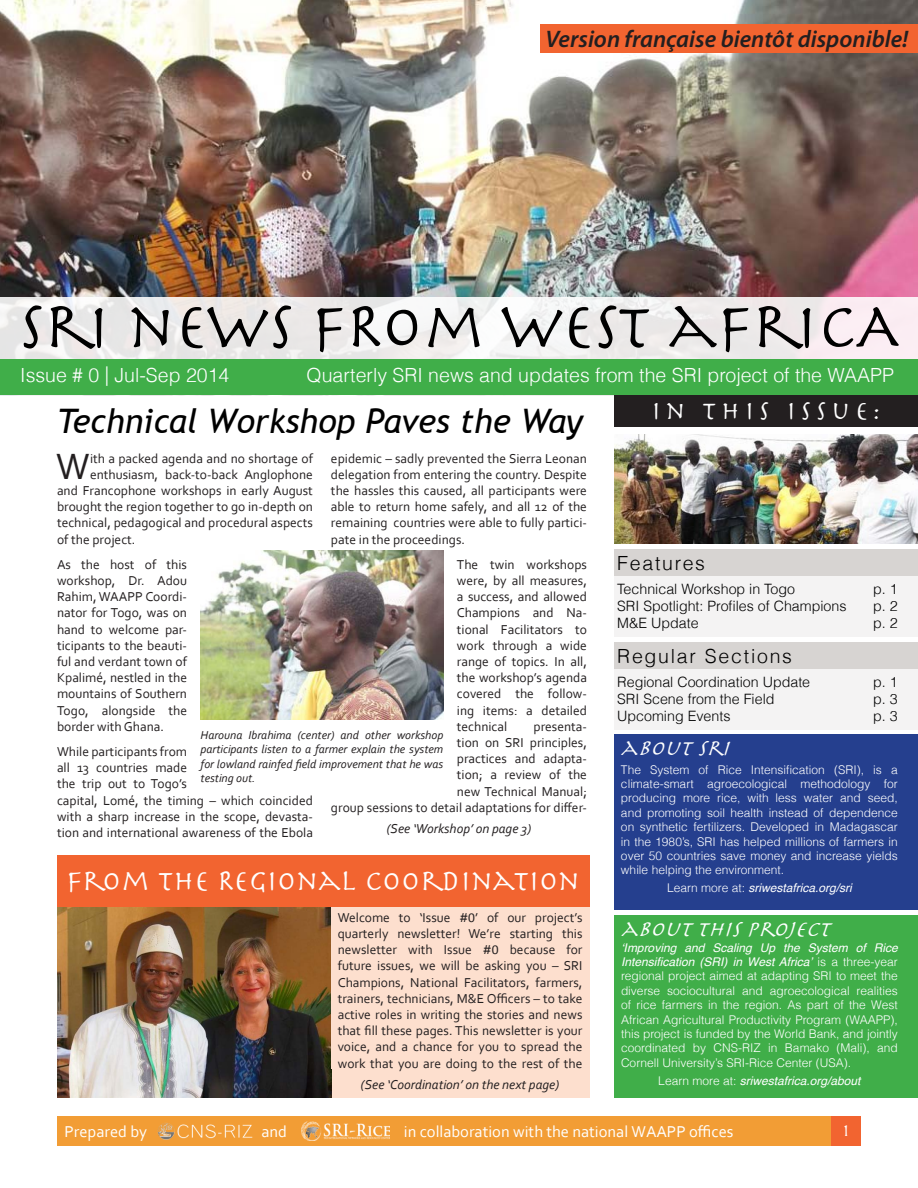
<style>
.page{position:relative;width:918px;height:1188px;background:#fff}
.page>*{position:absolute;margin:0;border:0;box-sizing:border-box;transform-origin:0 0}
.t1{font:66px "Herculanum";letter-spacing:-.01em;color:#000}
.t2{font:38.25px "Corbel";color:#231f20}
.t3{font:italic 33.75px "Trebuchet MS";color:#000}
.t4{font:30px "Herculanum";color:#fff}
.t5{font:27px "Herculanum";letter-spacing:.18em;color:#fff}
.t6{font:italic 600 24px "Myriad Pro";color:#231f20}
.t7{font:italic 22.5px "Herculanum";color:#fff}
.t8{font:300 19.5px "Helvetica";color:#fff}
.t9{font:300 19.5px "Helvetica";letter-spacing:.09em;color:#000}
.t10{font:18px "Herculanum";color:#fff}
.t11{font:16.5px "Corbel";color:#fff}
.t12{font:300 14.25px "Helvetica";color:#000}
.t13{font:13.5px/16.2px "Corbel";color:#231f20;text-align:justify}
.t14{font:italic 13.5px "Corbel";color:#231f20}
.t15{font:300 12px/14.4px "Helvetica";color:#fff;text-align:justify}
.t16{font:italic 12px/14.4px "Corbel";color:#231f20;text-align:justify}
.t17{font:italic 12px "Helvetica";color:#fff}
.s1{font-family:"Calibri"}
.s2{font-weight:300;font-style:normal}
.s3{font-weight:400;font-style:italic}
</style>
<div class="page">
<div style="left:57px;top:1116px;width:804px;height:30px;background:#f29d35"></div>
<div style="left:831px;top:1116px;width:30px;height:30px;background:#f26430"></div>
<img style="left:301px;top:1122px;width:88px;height:18px">
<img style="left:157px;top:1122px;width:96px;height:18px">
<img style="left:0;top:0;width:918px;height:297px">
<svg style="left:0;top:297px;width:918px;height:62px;fill:#eeeaea"></svg>
<div style="left:0;top:359px;width:918px;height:36px;background:#40ae49"></div>
<div style="left:57px;top:855px;width:532px;height:52px;background:#f26430"></div>
<div style="left:331px;top:1069px;width:258px;height:29px;background:#fddfce"></div>
<img style="left:57px;top:907px;width:274px;height:190px">
<div style="left:331px;top:907px;width:258px;height:162px;background:#fddfce"></div>
<div style="left:614px;top:576px;width:304px;height:61px;background:#f4f3f3"></div>
<div style="left:614px;top:549px;width:304px;height:27px;background:#d7d4d2"></div>
<div style="left:614px;top:642px;width:304px;height:27px;background:#d7d4d2"></div>
<div style="left:614px;top:669px;width:304px;height:61px;background:#f4f3f3"></div>
<div style="left:614px;top:395px;width:304px;height:32px;background:#231f20"></div>
<div style="left:614px;top:734px;width:304px;height:176px;background:#253f8e"></div>
<div style="left:614px;top:915px;width:304px;height:182px;background:#40ae49"></div>
<img style="left:614px;top:434px;width:304px;height:109px">
<img style="left:201px;top:551px;width:242px;height:168px">
<div style="left:540px;top:24px;width:378px;height:29px;background:#f26430"></div>
<h3 class="t6" style="left:546px;top:24px;width:364px">Version française bientôt disponible!</h3>
<h1 class="t1" style="left:18px;top:284px;width:883px">SRI NEWS FROM WEST AFRICA</h1>
<h3 class="t8" style="left:20px;top:360px;width:211px">Issue # 0 | Jul-Sep 2014</h3>
<h3 class="t8" style="left:307px;top:360px;width:589px">Quarterly SRI news and updates from the SRI project of the WAAPP</h3>
<h3 class="t3" style="left:57px;top:401px;width:527px">Technical Workshop Paves the Way</h3>
<h2 class="t2" style="left:56px;top:443px;width:35px">W</h2>
<p class="t13" style="left:90px;top:450px;width:224px">ith a packed agenda and no shortage of</p>
<p class="t13" style="left:331px;top:450px;width:258px">epidemic – sadly prevented the Sierra Leonan delegation from entering the country. Despite the hassles this caused, all participants were able to return home safely, and all 12 of the remaining countries were able to fully partici&shy;pate in the proceedings.</p>
<p class="t13" style="left:457px;top:556px;width:132px">The twin workshops were, by all measures, a success, and allowed Champions and Na&shy;tional Facilitators to work through a wide range of topics. In all, the workshop’s agenda covered the follow&shy;ing items: a detailed technical</p>
<p class="t13" style="left:90px;top:466px;width:224px">enthusiasm, back-to-back Anglophone</p>
<p class="t13" style="left:57px;top:482px;width:257px">and Francophone workshops in early August</p>
<p class="t13" style="left:57px;top:498px;width:257px">brought the region together to go in-depth on</p>
<p class="t13" style="left:57px;top:515px;width:257px">technical, pedagogical and procedural aspects</p>
<p class="t13" style="left:57px;top:531px;width:80px">of the project.</p>
<p class="t13" style="left:57px;top:556px;width:132px">As the host of this workshop, Dr. Adou Rahim, WAAPP Coordi&shy;nator for Togo, was on hand to welcome par&shy;ticipants to the beauti&shy;ful and verdant town of Kpalimé, nestled in the mountains of Southern Togo, alongside the border with Ghana.</p>
<p class="t13" style="left:57px;top:743px;width:258px;text-align:left">While participants from<br>all 13 countries made<br>the trip out to Togo’s<br>capital, Lomé, the timing – which coincided with a sharp increase in the scope, devasta&shy;tion and international awareness of the Ebola</p>
<p class="t13" style="left:331px;top:718px;width:258px;text-align:right">presenta-<br>tion on SRI principles,<br>practices and adapta-<br>tion; a review of the<br>new Technical Manual;<br>group sessions to detail adaptations for differ-</p>
<p class="t16" style="left:201px;top:727px;width:244px">Harouna Ibrahima (center) and other workshop participants listen to a farmer explain the system for lowland rainfed field improvement that he was testing out.</p>
<p class="t14" style="left:387px;top:820px;width:146px">(See ‘Workshop’ on page 3)</p>
<h3 class="t4" style="left:66px;top:862px;width:516px">FROM THE REGIONAL COORDINATION</h3>
<p class="t13" style="left:338px;top:909px;width:246px">Welcome to ‘Issue #<span class="s1">0</span>’ of our project’s quarterly newsletter! We’re starting this newsletter with Issue #<span class="s1">0</span> because for future issues, we will be asking you – SRI Champions, National Facilitators, farmers, trainers, technicians, M&amp;E Officers – to take active roles in writing the stories and news that fill these pages. This newsletter is your voice, and a chance for you to spread the work that you are doing to the rest of the</p>
<p class="t14" style="left:361px;top:1076px;width:200px">(See ‘Coordination’ on the next page)</p>
<h3 class="t5" style="left:652px;top:394px;width:230px">IN THIS ISSUE:</h3>
<h3 class="t9" style="left:617px;top:547px;width:89px">Features</h3>
<p class="t12" style="left:617px;top:577px;width:179px">Technical Workshop in Togo</p>
<p class="t12" style="left:873px;top:577px;width:26px">p. 1</p>
<p class="t12" style="left:617px;top:595px;width:231px">SRI Spotlight: Profiles of Champions</p>
<p class="t12" style="left:873px;top:595px;width:26px">p. 2</p>
<p class="t12" style="left:617px;top:612px;width:83px">M&amp;E Update</p>
<p class="t12" style="left:873px;top:612px;width:26px">p. 2</p>
<h3 class="t9" style="left:617px;top:640px;width:176px">Regular Sections</h3>
<p class="t12" style="left:617px;top:670px;width:194px">Regional Coordination Update</p>
<p class="t12" style="left:873px;top:670px;width:26px">p. 1</p>
<p class="t12" style="left:617px;top:687px;width:159px">SRI Scene from the Field</p>
<p class="t12" style="left:873px;top:687px;width:26px">p. 3</p>
<p class="t12" style="left:617px;top:705px;width:115px">Upcoming Events</p>
<p class="t12" style="left:873px;top:705px;width:26px">p. 3</p>
<h3 class="t7" style="left:621px;top:734px;width:117px">ABOUTSRI</h3>
<p class="t15" style="left:621px;top:762px;width:278px">The System of Rice Intensification (SRI), is a climate-smart agroecological methodology for producing more rice, with less water and seed, and promoting soil health instead of dependence on synthetic fertilizers. Developed in Madagascar in the 1980’s, SRI has helped millions of farmers in over 50 countries save money and increase yields while helping the environment.</p>
<p class="t17" style="left:667px;top:878px;width:186px"><span class="s2">Learn more at:</span> sriwestafrica.org/sri</p>
<h3 class="t7" style="left:621px;top:914px;width:218px">ABOUTTHISPROJ ECT</h3>
<p class="t15" style="left:621px;top:940px;width:278px"><span class="s3">‘Improving and Scaling Up the System of Rice Intensification (SRI) in West Africa’</span> is a three-year regional project aimed at adapting SRI to meet the diverse sociocultural and agroecological realities of rice farmers in the region. As part of the West African Agricultural Productivity Program (WAAPP), this project is funded by the World Bank, and jointly coordinated by CNS-RIZ in Bamako (Mali), and Cornell University’s SRI-Rice Center (USA).</p>
<p class="t17" style="left:658px;top:1071px;width:204px"><span class="s2">Learn more at:</span> sriwestafrica.org/about</p>
<p class="t11" style="left:64px;top:1121px;width:84px">Prepared by</p>
<p class="t11" style="left:261px;top:1121px;width:27px">and</p>
<p class="t11" style="left:404px;top:1121px;width:331px">in collaboration with the national WAAPP offices</p>
<h3 class="t10" style="left:843px;top:1119px;width:7px">1</h3>
</div>
